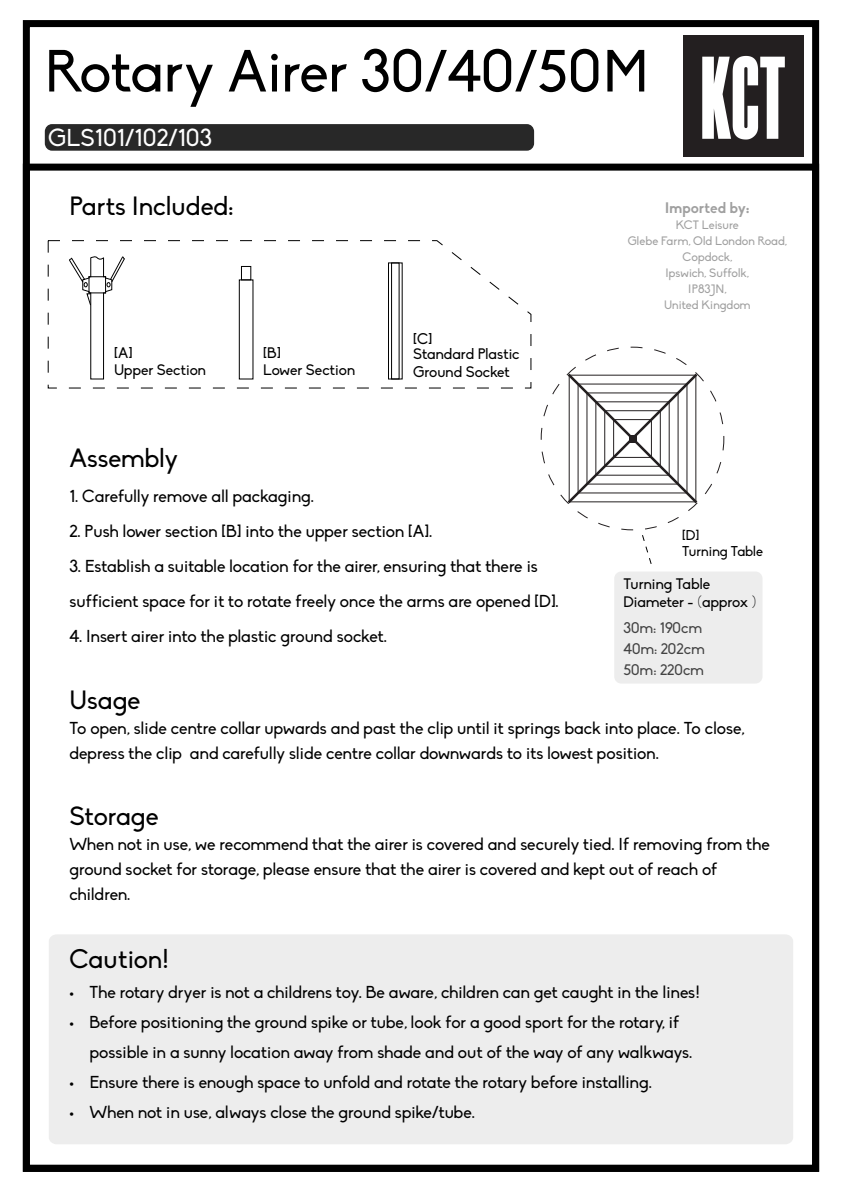
<style>
.page{position:relative;width:842px;height:1191px;background:#fff}
.page>*{position:absolute;margin:0;border:0;box-sizing:border-box;transform-origin:0 0}
.t1{font:58.4px "Biko";letter-spacing:-.005em;color:#000}
.t2{font:26px "Biko";color:#000}
.t3{font:24px "Biko";color:#fff}
.t4{font:17px/25px "Biko";color:#000}
.t5{font:15px/17px "Biko";color:#000}
.t6{font:15px/21px "Biko";color:#444}
.t7{font:700 15px "Biko";letter-spacing:-.005em;color:#a0a0a0}
.t8{font:14px "Biko";color:#000}
.t9{font:12px/16px "Biko";color:#a0a0a0;text-align:center}
.s1{font-weight:300}
</style>
<div class="page">
<svg style="left:568px;top:374px;width:129px;height:129px"></svg>
<div style="left:23px;top:20px;width:796px;height:1151px;border:7px solid #000"></div>
<div style="left:49px;top:934px;width:744px;height:210px;background:#ededed"></div>
<div style="left:45px;top:124px;width:489px;height:27px;background:#282828;border-radius:7px"></div>
<img style="left:683px;top:35px;width:121px;height:121px">
<div style="left:614px;top:571px;width:148px;height:112px;background:#ededed;border-radius:7px"></div>
<svg style="left:642px;top:535px;width:10px;height:29px"></svg>
<svg style="left:48px;top:240px;width:483px;height:148px"></svg>
<h1 class="t1" style="left:45px;top:39px;width:605px">Rotary Airer 30/40/50M</h1>
<h3 class="t3" style="left:48px;top:125px;width:165px">GLS101/102/103</h3>
<h2 class="t2" style="left:69px;top:191px;width:166px">Parts Included:</h2>
<p class="t5" style="left:114px;top:345px;width:20px">[A]</p>
<p class="t5" style="left:114px;top:362px;width:93px">Upper Section</p>
<p class="t5" style="left:263px;top:345px;width:94px">[B]<br>Lower Section</p>
<p class="t5" style="left:413px;top:331px;width:108px;line-height:15.4px">[C]<br>Standard Plastic</p>
<p class="t5" style="left:413px;top:364px;width:98px">Ground Socket</p>
<h2 class="t2" style="left:69px;top:443px;width:110px">Assembly</h2>
<p class="t4" style="left:69px;top:484px;width:246px">1. Carefully remove all packaging.</p>
<p class="t4" style="left:69px;top:519px;width:364px">2. Push lower section [B] into the upper section [A].</p>
<p class="t4" style="left:69px;top:549px;width:491px;line-height:35px">3. Establish a suitable location for the airer, ensuring that there is sufficient space for it to rotate freely once the arms are opened [D].</p>
<p class="t4" style="left:69px;top:624px;width:319px">4. Insert airer into the plastic ground socket.</p>
<p class="t7" style="left:665px;top:199px;width:86px">Imported by:</p>
<p class="t9" style="left:628px;top:217px;width:161px">KCT Leisure<br>Glebe Farm, Old London Road,<br>Copdock,<br>Ipswich, Suffolk,<br>IP83JN,<br>United Kingdom</p>
<p class="t8" style="left:682px;top:527px;width:19px">[D]</p>
<p class="t8" style="left:682px;top:543px;width:83px">Turning Table</p>
<p class="t5" style="left:623px;top:575px;width:135px;line-height:18px">Turning Table<br>Diameter - <span class="s1">(</span>approx <span class="s1">)</span></p>
<p class="t6" style="left:623px;top:618px;width:83px">30m: 190cm<br>40m: 202cm<br>50m: 220cm</p>
<h2 class="t2" style="left:69px;top:685px;width:73px">Usage</h2>
<p class="t4" style="left:69px;top:716px;width:677px">To open, slide centre collar upwards and past the clip until it springs back into place. To close, depress the clip and carefully slide centre collar downwards to its lowest position.</p>
<h2 class="t2" style="left:69px;top:801px;width:91px">Storage</h2>
<p class="t4" style="left:69px;top:832px;width:702px">When not in use, we recommend that the airer is covered and securely tied. If removing from the ground socket for storage, please ensure that the airer is covered and kept out of reach of children.</p>
<h2 class="t2" style="left:69px;top:944px;width:101px">Caution!</h2>
<p class="t4" style="left:69px;top:980px;width:632px">• The rotary dryer is not a childrens toy. Be aware, children can get caught in the lines!</p>
<p class="t4" style="left:90px;top:1008px;width:604px;line-height:30px;text-indent:-20px">• Before positioning the ground spike or tube, look for a good sport for the rotary, if possible in a sunny location away from shade and out of the way of any walkways.</p>
<p class="t4" style="left:69px;top:1070px;width:584px">• Ensure there is enough space to unfold and rotate the rotary before installing.</p>
<p class="t4" style="left:69px;top:1100px;width:407px">• When not in use, always close the ground spike/tube.</p>
</div>
